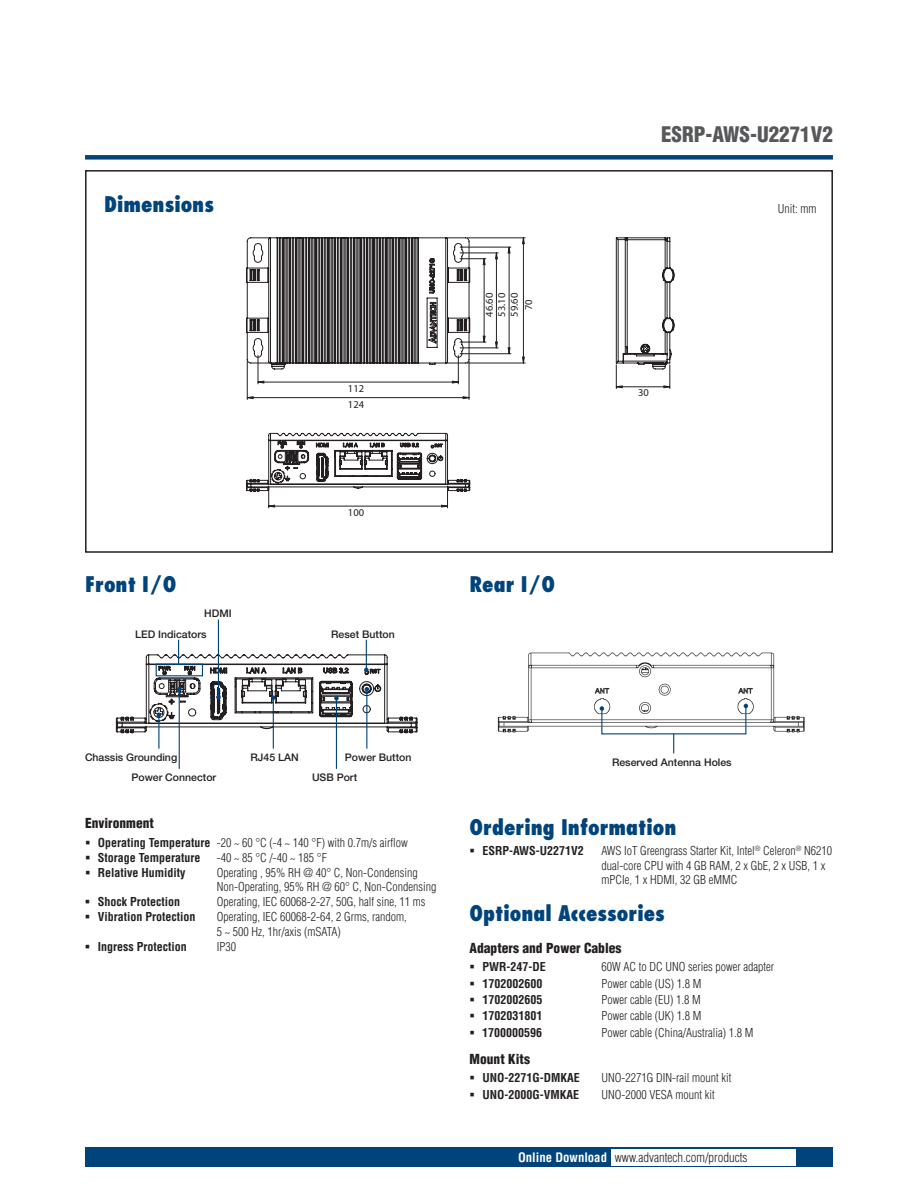
<style>
.page{position:relative;width:918px;height:1188px;background:#fff}
.page>*{position:absolute;margin:0;border:0;box-sizing:border-box;transform-origin:0 0}
.t1{font:800 condensed 21px "Futura";color:#00447b}
.t2{font:900 condensed 21px "Helvetica";color:#57585a}
.t3{font:900 condensed 13.5px "Helvetica";color:#231f20}
.t4{font:300 condensed 12.75px "Helvetica";color:#231f20}
.t5{font:300 condensed 12px/14.2px "Helvetica";color:#231f20}
.t6{font:700 condensed 12px/15.1px "Helvetica";color:#231f20}
.t7{font:500 10.5px "Helvetica Neue";color:#231f20}
.t8{font:10.5px/12.5px "Myriad Pro";color:#231f20}
.s1{font-weight:300}
.s2{font-weight:700;color:#fff}
</style>
<div class="page">
<div style="left:85px;top:155px;width:748px;height:5px;background:#00447b"></div>
<div style="left:85px;top:1147px;width:748px;height:20px;background:#00447b"></div>
<div style="left:611px;top:1149px;width:184px;height:16px;background:#fff"></div>
<div style="left:85px;top:170px;width:748px;height:383px;border:2px solid #231f20"></div>
<hr style="left:247px;top:361px;width:1px;height:38px;background:#231f20">
<hr style="left:469px;top:361px;width:1px;height:38px;background:#231f20">
<hr style="left:460px;top:353px;width:51px;height:1px;background:#231f20">
<hr style="left:460px;top:247px;width:51px;height:1px;background:#231f20">
<hr style="left:467px;top:363px;width:58px;height:1px;background:#231f20">
<hr style="left:467px;top:237px;width:58px;height:1px;background:#231f20">
<svg style="left:246px;top:396px;width:224px;height:3px"></svg>
<svg style="left:507px;top:237px;width:18px;height:127px"></svg>
<svg style="left:246px;top:432px;width:225px;height:76px"></svg>
<svg style="left:246px;top:237px;width:252px;height:147px"></svg>
<svg style="left:615px;top:237px;width:60px;height:152px"></svg>
<hr style="left:158px;top:715px;width:1px;height:34px;background:#00447b">
<hr style="left:273px;top:698px;width:1px;height:51px;background:#00447b">
<hr style="left:366px;top:689px;width:1px;height:60px;background:#00447b">
<hr style="left:179px;top:689px;width:1px;height:80px;background:#00447b">
<hr style="left:336px;top:698px;width:1px;height:71px;background:#00447b">
<hr style="left:218px;top:620px;width:1px;height:77px;background:#00447b">
<svg style="left:115px;top:640px;width:303px;height:94px"></svg>
<img style="left:497px;top:652px;width:308px;height:81px">
<svg style="left:600px;top:704px;width:148px;height:49px"></svg>
<h1 class="t2" style="left:661px;top:121px;width:173px">ESRP-AWS-U2271V2</h1>
<h1 class="t1" style="left:104px;top:191px;width:111px">Dimensions</h1>
<p class="t5" style="left:778px;top:201px;width:40px">Unit: mm</p>
<p class="t8" style="left:348px;top:381px;width:18px;line-height:15.6px">112<br>124</p>
<p class="t8" style="left:348px;top:506px;width:18px">100</p>
<p class="t8" style="left:483px;top:317px;width:25px;text-align:justify;rotate:-90deg">46.60<br>53.10<br>59.60</p>
<p class="t8" style="left:522px;top:310px;width:12px;rotate:-90deg">70</p>
<h1 class="t1" style="left:85px;top:571px;width:93px">Front I/O</h1>
<h1 class="t1" style="left:470px;top:571px;width:87px">Rear I/O</h1>
<p class="t7" style="left:204px;top:607px;width:29px">HDMI</p>
<p class="t7" style="left:135px;top:628px;width:73px">LED Indicators</p>
<p class="t7" style="left:331px;top:628px;width:65px">Reset Button</p>
<p class="t7" style="left:85px;top:751px;width:94px">Chassis Grounding</p>
<p class="t7" style="left:251px;top:751px;width:50px">RJ45 LAN</p>
<p class="t7" style="left:345px;top:751px;width:68px">Power Button</p>
<p class="t7" style="left:131px;top:771px;width:86px">Power Connector</p>
<p class="t7" style="left:312px;top:771px;width:47px">USB Port</p>
<p class="t8" style="left:638px;top:386px;width:12px">30</p>
<p class="t7" style="left:612px;top:756px;width:121px">Reserved Antenna Holes</p>
<p class="t3" style="left:85px;top:815px;width:70px">Environment</p>
<p class="t6" style="left:98px;top:835px;width:311px">Operating Temperature <span class="s1">-20 ~ 60 °C (-4 ~ 140 °F) with 0.7m/s airflow<br></span>Storage Temperature</p>
<p class="t5" style="left:217px;top:850px;width:112px">-40 ~ 85 °C /-40 ~ 185 °F</p>
<p class="t6" style="left:98px;top:865px;width:89px">Relative Humidity</p>
<p class="t5" style="left:217px;top:865px;width:221px">Operating , 95% RH @ 40° C, Non-Condensing<br>Non-Operating, 95% RH @ 60° C, Non-Condensing</p>
<p class="t6" style="left:98px;top:894px;width:84px">Shock Protection</p>
<p class="t5" style="left:217px;top:895px;width:210px">Operating, IEC 60068-2-27, 50G, half sine, 11 ms</p>
<p class="t6" style="left:98px;top:909px;width:99px">Vibration Protection</p>
<p class="t5" style="left:217px;top:910px;width:191px">Operating, IEC 60068-2-64, 2 Grms, random,<br>5 ~ 500 Hz, 1hr/axis (mSATA)</p>
<p class="t6" style="left:98px;top:939px;width:90px">Ingress Protection</p>
<p class="t5" style="left:217px;top:939px;width:21px">IP30</p>
<h1 class="t1" style="left:470px;top:814px;width:208px">Ordering Information</h1>
<p class="t6" style="left:482px;top:843px;width:103px">ESRP-AWS-U2271V2</p>
<p class="t5" style="left:601px;top:844px;width:232px">AWS IoT Greengrass Starter Kit, Intel<sup>®</sup> Celeron<sup>®</sup> N6210 dual-core CPU with 4 GB RAM, 2 x GbE, 2 x USB, 1 x mPCIe, 1 x HDMI, 32 GB eMMC</p>
<h1 class="t1" style="left:470px;top:900px;width:197px">Optional Accessories</h1>
<p class="t3" style="left:470px;top:939px;width:153px">Adapters and Power Cables</p>
<p class="t6" style="left:482px;top:959px;width:65px">PWR-247-DE</p>
<p class="t5" style="left:601px;top:960px;width:174px">60W AC to DC UNO series power adapter</p>
<p class="t6" style="left:482px;top:976px;width:61px">1702002600</p>
<p class="t5" style="left:601px;top:976px;width:101px">Power cable (US) 1.8 M</p>
<p class="t6" style="left:482px;top:992px;width:61px">1702002605</p>
<p class="t5" style="left:601px;top:992px;width:101px">Power cable (EU) 1.8 M</p>
<p class="t6" style="left:482px;top:1008px;width:61px">1702031801</p>
<p class="t5" style="left:601px;top:1009px;width:101px">Power cable (UK) 1.8 M</p>
<p class="t6" style="left:482px;top:1025px;width:61px">1700000596</p>
<p class="t5" style="left:601px;top:1025px;width:153px">Power cable (China/Australia) 1.8 M</p>
<p class="t3" style="left:470px;top:1050px;width:62px">Mount Kits</p>
<p class="t6" style="left:482px;top:1070px;width:99px">UNO-2271G-DMKAE</p>
<p class="t5" style="left:601px;top:1071px;width:131px">UNO-2271G DIN-rail mount kit</p>
<p class="t6" style="left:482px;top:1087px;width:98px">UNO-2000G-VMKAE</p>
<p class="t5" style="left:601px;top:1087px;width:115px">UNO-2000 VESA mount kit</p>
<p class="t4" style="left:518px;top:1149px;width:231px"><span class="s2">Online Download</span> www.advantech.com/products</p>
</div>
